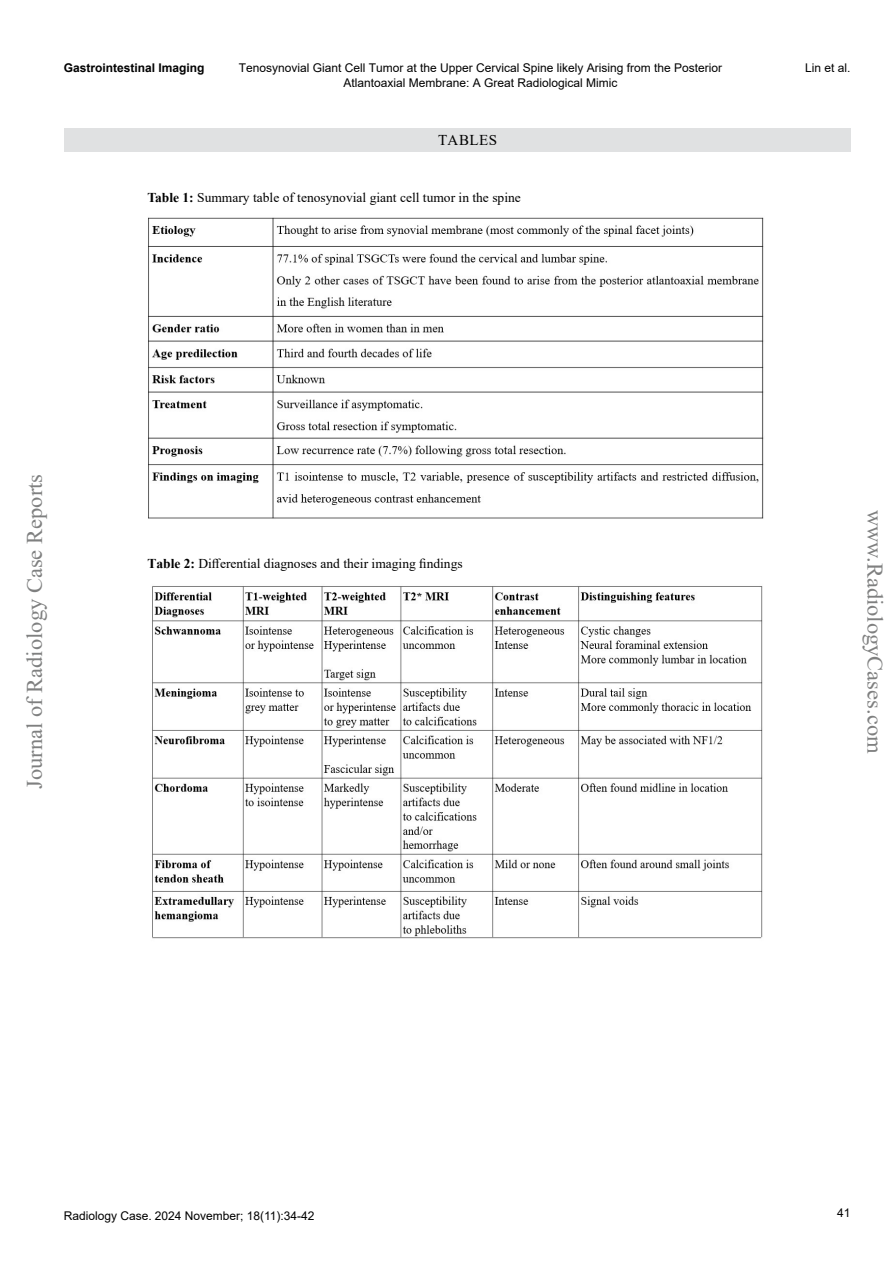
<style>
.page{position:relative;width:893px;height:1263px;background:#fff}
.page>*{position:absolute;margin:0;border:0;box-sizing:border-box;transform-origin:0 0}
.t1{font:22.5px "Times New Roman";color:#7f8080}
.t2{font:15px "Times New Roman";letter-spacing:.035em;color:#000}
.t3{font:13.5px "Times New Roman";color:#000}
.t4{font:12px/14.4px "Arial";color:#000;text-align:center}
.t5{font:700 12px "Arial";color:#000}
.s1{font-weight:700}
</style>
<div class="page">
<div style="left:64px;top:128px;width:786px;height:23px;background:#e0e1e2"></div>
<img style="left:148px;top:217px;width:616px;height:302px">
<img style="left:152px;top:586px;width:611px;height:353px">
<p class="t5" style="left:64px;top:60px;width:142px">Gastrointestinal Imaging</p>
<p class="t4" style="left:239px;top:61px;width:485px">Tenosynovial Giant Cell Tumor at the Upper Cervical Spine likely Arising from the Posterior<br>Atlantoaxial Membrane: A Great Radiological Mimic</p>
<p class="t4" style="left:805px;top:61px;width:47px">Lin et al.</p>
<p class="t2" style="left:438px;top:129px;width:60px">TABLES</p>
<p class="t3" style="left:147px;top:188px;width:375px"><span class="s1">Table 1:</span> Summary table of tenosynovial giant cell tumor in the spine</p>
<h1 class="t1" style="left:19px;top:789px;width:316px;rotate:-90deg">Journal of Radiology Case Reports</h1>
<p class="t3" style="left:147px;top:553px;width:317px"><span class="s1">Table 2:</span> Differential diagnoses and their imaging findings</p>
<h1 class="t1" style="left:891px;top:510px;width:245px;rotate:90deg">www.RadiologyCases.com</h1>
<p class="t4" style="left:64px;top:1209px;width:252px">Radiology Case. 2024 November; 18(11):34-42</p>
<p class="t4" style="left:837px;top:1205px;width:15px">41</p>
</div>
